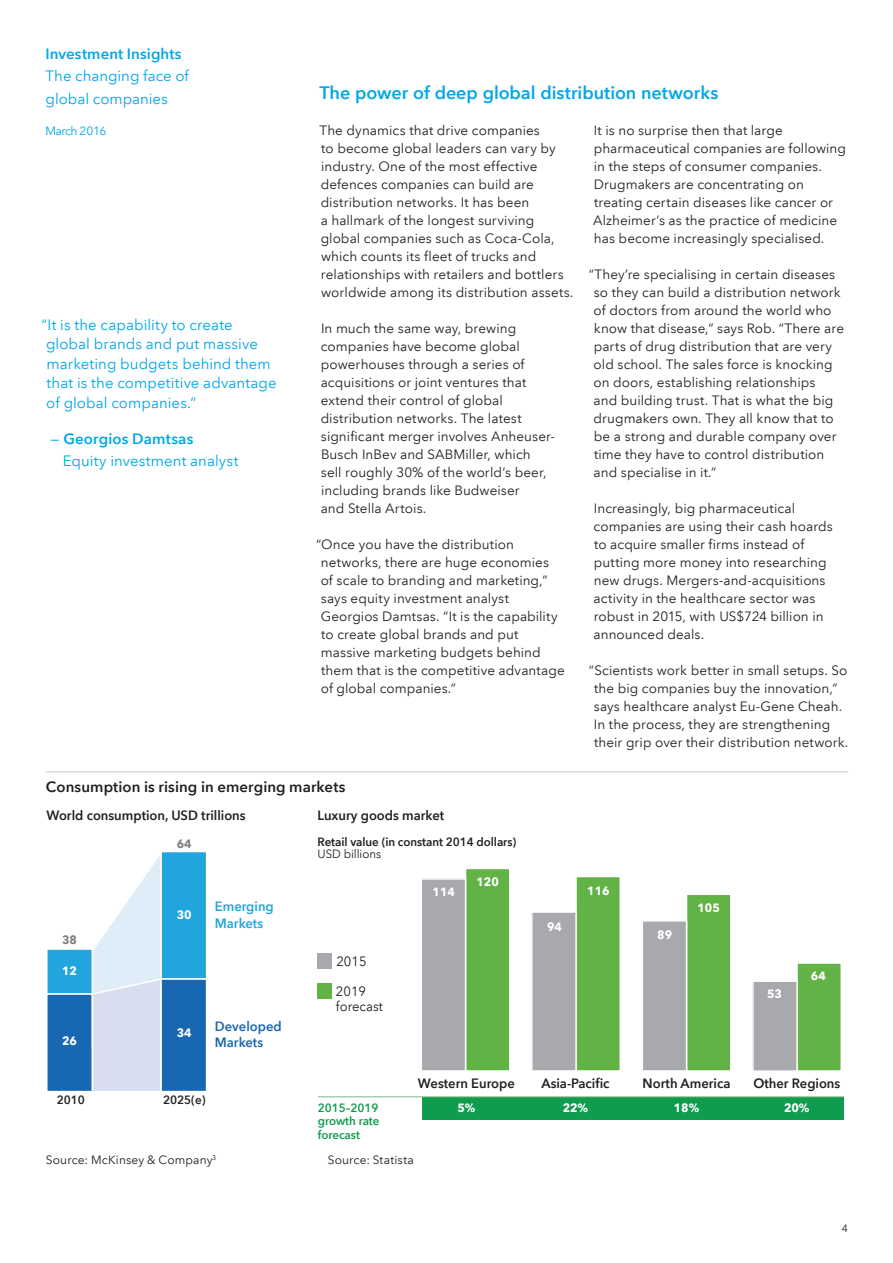
<style>
.page{position:relative;width:893px;height:1263px;background:#fff}
.page>*{position:absolute;margin:0;border:0;box-sizing:border-box;transform-origin:0 0}
.Subhead_Blue{font:600 18px "Avenir Next LT Com";letter-spacing:-.005em;color:#00a7e9}
.CTA__Callout_Box__Qu{font:15px/19.5px "Avenir Next LT Com";letter-spacing:.005em;color:#00a7e9}
.Image_Headline{font:600 15px "Avenir Next LT Com";letter-spacing:.005em;color:#231f20}
.t1{font:600 15px "Avenir Next LT Com";letter-spacing:.005em;color:#00a7e9}
.QA_Deck_Blue{font:13.5px/18px "Avenir Next LT Com";letter-spacing:.005em;color:#231f20}
.t2{font:600 13.5px "Avenir Next LT Com";color:#231f20;scale:.96 1}
.QA_Deck_Blue-2{font:13.5px/15px "Avenir Next LT Com";letter-spacing:.005em;color:#231f20;scale:.96 1}
.t3{font:600 13.5px/16.5px "Avenir Next LT Com";color:#1767b3;scale:.96 1}
.t4{font:600 13.5px/16.5px "Avenir Next LT Com";color:#22a4dd;scale:.96 1}
.t5{font:600 12px/12px "Avenir Next LT Com";letter-spacing:-.005em;color:#231f20;scale:.96 1}
.t6{font:700 12px "Avenir Next LT Com";color:#fff;scale:.96 1}
.Hedge_and_Footnotes{font:12px "Avenir Next LT Com";letter-spacing:.01em;color:#231f20}
.t7{font:600 12px/13.5px "Avenir Next LT Com";letter-spacing:-.005em;color:#109c4e;text-align:justify;scale:.96 1}
.t8{font:12px "Avenir Next LT Com";letter-spacing:-.055em;color:#00a7e9}
.t9{font:700 12px "Avenir Next LT Com";color:#808285;scale:.96 1}
.t10{font:10.5px "Avenir Next LT Com";color:#231f20}
.s1{font-style:inherit}
.s2{font-weight:600}
.s3{font-weight:400}
</style>
<div class="page">
<hr style="left:46px;top:771px;width:802px;height:1px;background:#c9cacc">
<div style="left:422px;top:1097px;width:422px;height:22px;background:#109c4e"></div>
<div style="left:317px;top:983px;width:15px;height:15px;background:#61b345"></div>
<div style="left:318px;top:954px;width:14px;height:15px;background:#a8a9ad"></div>
<hr style="left:318px;top:1096px;width:526px;height:1px;background:#82b98a">
<div style="left:466px;top:868px;width:44px;height:203px;background:#61b345"></div>
<div style="left:465px;top:868px;width:45px;height:204px;border:1px solid #fff"></div>
<div style="left:576px;top:876px;width:44px;height:195px;background:#61b345"></div>
<div style="left:575px;top:876px;width:46px;height:196px;border:1px solid #fff"></div>
<div style="left:686px;top:894px;width:45px;height:177px;background:#61b345"></div>
<div style="left:686px;top:893px;width:45px;height:179px;border:1px solid #fff"></div>
<div style="left:797px;top:963px;width:44px;height:108px;background:#61b345"></div>
<div style="left:796px;top:962px;width:46px;height:110px;border:1px solid #fff"></div>
<div style="left:421px;top:879px;width:45px;height:192px;background:#a8a9ad"></div>
<div style="left:421px;top:878px;width:45px;height:194px;border:1px solid #fff"></div>
<div style="left:532px;top:912px;width:44px;height:159px;background:#a8a9ad"></div>
<div style="left:531px;top:911px;width:46px;height:161px;border:1px solid #fff"></div>
<div style="left:642px;top:921px;width:44px;height:150px;background:#a8a9ad"></div>
<div style="left:642px;top:920px;width:45px;height:152px;border:1px solid #fff"></div>
<div style="left:753px;top:981px;width:44px;height:90px;background:#a8a9ad"></div>
<div style="left:752px;top:980px;width:46px;height:92px;border:1px solid #fff"></div>
<div style="left:47px;top:949px;width:45px;height:45px;background:#22a4dd"></div>
<div style="left:46px;top:948px;width:47px;height:47px;border:1px solid #fff"></div>
<div style="left:161px;top:851px;width:46px;height:128px;background:#22a4dd"></div>
<div style="left:160px;top:851px;width:47px;height:129px;border:1px solid #fff"></div>
<div style="left:47px;top:994px;width:45px;height:97px;background:#1767b3"></div>
<div style="left:46px;top:993px;width:47px;height:99px;border:1px solid #fff"></div>
<div style="left:161px;top:979px;width:46px;height:112px;background:#1767b3"></div>
<div style="left:160px;top:978px;width:47px;height:114px;border:1px solid #fff"></div>
<svg style="left:90px;top:851px;width:72px;height:241px"></svg>
<p class="t1" style="left:46px;top:44px;width:137px">Investment Insights</p>
<p class="CTA__Callout_Box__Qu" style="left:46px;top:65px;width:145px;line-height:22.5px">The changing face of global companies</p>
<p class="t8" style="left:46px;top:124px;width:62px">March <span class="s1">2016</span></p>
<p class="CTA__Callout_Box__Qu" style="left:46px;top:315px;width:232px;text-indent:-5px">“It is the capability to create global brands and put massive marketing budgets behind them that is the competitive advantage of global companies.”</p>
<p class="CTA__Callout_Box__Qu" style="left:63px;top:427px;width:177px;line-height:22.5px;text-indent:-12px">— <span class="s2">Georgios Damtsas<br></span>Equity investment analyst</p>
<p class="Subhead_Blue" style="left:319px;top:82px;width:401px">The power of deep global distribution networks</p>
<p class="QA_Deck_Blue" style="left:319px;top:121px;width:255px">The dynamics that drive companies<br>to become global leaders can vary by industry. One of the most effective defences companies can build are distribution networks. It has been<br>a hallmark of the longest surviving global companies such as Coca-Cola, which counts its fleet of trucks and relationships with retailers and bottlers worldwide among its distribution assets.</p>
<p class="QA_Deck_Blue" style="left:321px;top:319px;width:236px">In much the same way, brewing companies have become global powerhouses through a series of acquisitions or joint ventures that extend their control of global distribution networks. The latest significant merger involves Anheuser-<br>Busch InBev and SABMiller, which<br>sell roughly 30% of the world’s beer, including brands like Budweiser<br>and Stella Artois.</p>
<p class="QA_Deck_Blue" style="left:321px;top:535px;width:246px;text-indent:-5px">“Once you have the distribution networks, there are huge economies<br>of scale to branding and marketing,” says equity investment analyst Georgios Damtsas. “It is the capability to create global brands and put massive marketing budgets behind them that is the competitive advantage of global companies.”</p>
<p class="QA_Deck_Blue" style="left:593px;top:121px;width:254px">It is no surprise then that large pharmaceutical companies are following in the steps of consumer companies.<br>Drugmakers are concentrating on treating certain diseases like cancer or Alzheimer’s as the practice of medicine has become increasingly specialised.</p>
<p class="QA_Deck_Blue" style="left:594px;top:265px;width:252px;text-indent:-5px">“They’re specialising in certain diseases so they can build a distribution network of doctors from around the world who know that disease,” says Rob. “There are parts of drug distribution that are very old school. The sales force is knocking on doors, establishing relationships<br>and building trust. That is what the big drugmakers own. They all know that to be a strong and durable company over time they have to control distribution and specialise in it.”</p>
<p class="QA_Deck_Blue" style="left:594px;top:499px;width:241px">Increasingly, big pharmaceutical companies are using their cash hoards to acquire smaller firms instead of putting more money into researching new drugs. Mergers-and-acquisitions activity in the healthcare sector was robust in 2015, with US$724 billion in announced deals.</p>
<p class="QA_Deck_Blue" style="left:594px;top:661px;width:256px;text-indent:-5px">“Scientists work better in small setups. So the big companies buy the innovation,” says healthcare analyst Eu-Gene Cheah.<br>In the process, they are strengthening their grip over their distribution network.</p>
<p class="Image_Headline" style="left:46px;top:778px;width:301px">Consumption is rising in emerging markets</p>
<p class="t2" style="left:46px;top:807px;width:209px">World consumption, USD trillions</p>
<p class="t2" style="left:317px;top:807px;width:134px">Luxury goods market</p>
<p class="t9" style="left:177px;top:836px;width:17px">64</p>
<p class="t9" style="left:62px;top:933px;width:17px">38</p>
<p class="t6" style="left:62px;top:963px;width:17px">12</p>
<p class="t6" style="left:62px;top:1033px;width:17px">26</p>
<p class="t6" style="left:177px;top:907px;width:17px">30</p>
<p class="t4" style="left:215px;top:898px;width:63px">Emerging<br>Markets</p>
<p class="t6" style="left:177px;top:1025px;width:17px">34</p>
<p class="t3" style="left:215px;top:1018px;width:71px">Developed<br>Markets</p>
<p class="t5" style="left:57px;top:1094px;width:31px">2010</p>
<p class="t5" style="left:163px;top:1094px;width:46px">2025(e)</p>
<p class="t5" style="left:318px;top:836px;width:208px">Retail value (in constant 2014 dollars)<br><span class="s3">USD billions</span></p>
<p class="QA_Deck_Blue-2" style="left:336px;top:954px;width:33px">2015</p>
<p class="QA_Deck_Blue-2" style="left:336px;top:983px;width:50px">2019 forecast</p>
<p class="t6" style="left:433px;top:885px;width:25px">114</p>
<p class="t6" style="left:476px;top:874px;width:25px">120</p>
<p class="t6" style="left:547px;top:919px;width:17px">94</p>
<p class="t6" style="left:587px;top:883px;width:25px">116</p>
<p class="t6" style="left:657px;top:927px;width:17px">89</p>
<p class="t6" style="left:697px;top:900px;width:25px">105</p>
<p class="t6" style="left:767px;top:987px;width:17px">53</p>
<p class="t6" style="left:811px;top:969px;width:17px">64</p>
<p class="t7" style="left:318px;top:1101px;width:66px">2015–2019 growth rate forecast</p>
<p class="t2" style="left:418px;top:1075px;width:102px">Western Europe</p>
<p class="t2" style="left:541px;top:1075px;width:72px">Asia-Pacific</p>
<p class="t2" style="left:643px;top:1075px;width:93px">North America</p>
<p class="t2" style="left:753px;top:1075px;width:92px">Other Regions</p>
<p class="t6" style="left:457px;top:1100px;width:20px">5%</p>
<p class="t6" style="left:563px;top:1100px;width:28px">22%</p>
<p class="t6" style="left:674px;top:1100px;width:28px">18%</p>
<p class="t6" style="left:784px;top:1100px;width:28px">20%</p>
<p class="Hedge_and_Footnotes" style="left:46px;top:1153px;width:172px">Source: McKinsey &amp; Company<sup>3</sup></p>
<p class="Hedge_and_Footnotes" style="left:328px;top:1153px;width:88px">Source: Statista</p>
<p class="t10" style="left:842px;top:1221px;width:8px">4</p>
</div>
